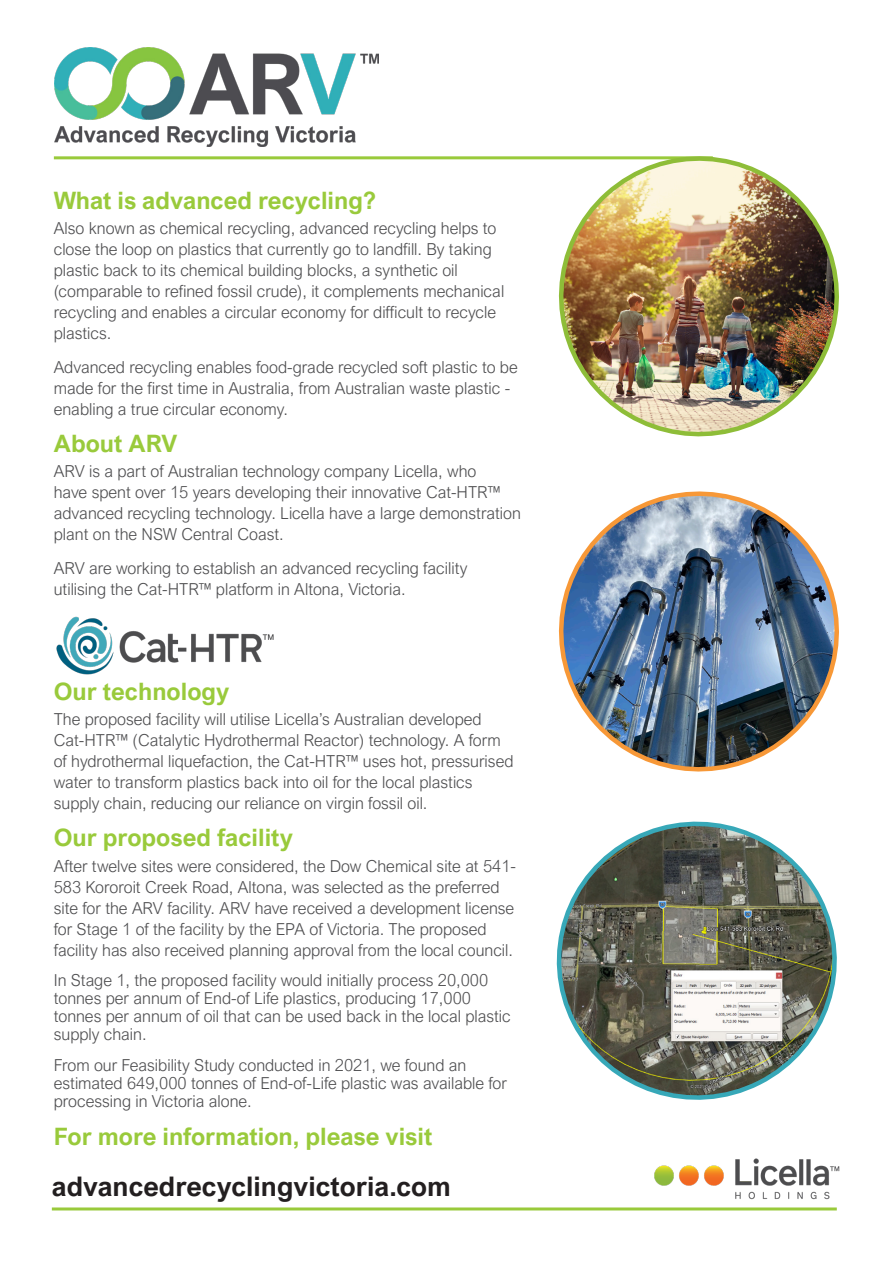
<style>
.page{position:relative;width:893px;height:1263px;background:#fff}
.page>*{position:absolute;margin:0;border:0;box-sizing:border-box;transform-origin:0 0}
.t1{font:700 27px "Arial Nova";color:#231f20}
.t2{font:700 24px "Arial Nova";color:#99ca3b}
.body{font:300 16.5px/21px "Arial Nova";color:#4e4e50}
</style>
<div class="page">
<img style="left:654px;top:1158px;width:186px;height:42px">
<hr style="left:54px;top:156px;width:659px;height:3px;background:#99ca3b">
<hr style="left:52px;top:1207px;width:785px;height:3px;background:#99ca3b">
<svg style="left:556px;top:821px;width:281px;height:279px"></svg>
<img style="left:54px;top:47px;width:324px;height:100px">
<img style="left:558px;top:491px;width:281px;height:281px">
<img style="left:539px;top:156px;width:300px;height:281px">
<img style="left:56px;top:616px;width:218px;height:59px">
<p class="t2" style="left:54px;top:186px;width:324px">What is advanced recycling?</p>
<p class="body" style="left:54px;top:218px;width:452px">Also known as chemical recycling, advanced recycling helps to close the loop on plastics that currently go to landfill. By taking plastic back to its chemical building blocks, a synthetic oil (comparable to refined fossil crude), it complements mechanical recycling and enables a circular economy for difficult to recycle plastics.</p>
<p class="body" style="left:54px;top:356px;width:465px">Advanced recycling enables food-grade recycled soft plastic to be made for the first time in Australia, from Australian waste plastic - enabling a true circular economy.</p>
<p class="t2" style="left:54px;top:429px;width:125px">About ARV</p>
<p class="body" style="left:54px;top:461px;width:469px">ARV is a part of Australian technology company Licella, who<br>have spent over 15 years developing their innovative Cat-HTR™ advanced recycling technology. Licella have a large demonstration plant on the NSW Central Coast.</p>
<p class="body" style="left:54px;top:558px;width:415px">ARV are working to establish an advanced recycling facility utilising the Cat-HTR™ platform in Altona, Victoria.</p>
<p class="t2" style="left:54px;top:677px;width:177px">Our technology</p>
<p class="body" style="left:54px;top:709px;width:461px">The proposed facility will utilise Licella’s Australian developed Cat-HTR™ (Catalytic Hydrothermal Reactor) technology. A form of hydrothermal liquefaction, the Cat-HTR™ uses hot, pressurised water to transform plastics back into oil for the local plastics supply chain, reducing our reliance on virgin fossil oil.</p>
<p class="t2" style="left:54px;top:824px;width:241px">Our proposed facility</p>
<p class="body" style="left:54px;top:855px;width:464px">After twelve sites were considered, the Dow Chemical site at 541- 583 Kororoit Creek Road, Altona, was selected as the preferred site for the ARV facility. ARV have received a development license for Stage 1 of the facility by the EPA of Victoria. The proposed facility has also received planning approval from the local council.</p>
<p class="body" style="left:54px;top:972px;width:459px;line-height:18px">In Stage 1, the proposed facility would initially process 20,000 tonnes per annum of End-of Life plastics, producing 17,000 tonnes per annum of oil that can be used back in the local plastic supply chain.</p>
<p class="body" style="left:54px;top:1056px;width:455px;line-height:18px">From our Feasibility Study conducted in 2021, we found an estimated 649,000 tonnes of End-of-Life plastic was available for processing in Victoria alone.</p>
<p class="t2" style="left:54px;top:1122px;width:380px">For more information, please visit</p>
<p class="t1" style="left:52px;top:1171px;width:401px">advancedrecyclingvictoria.com</p>
</div>
